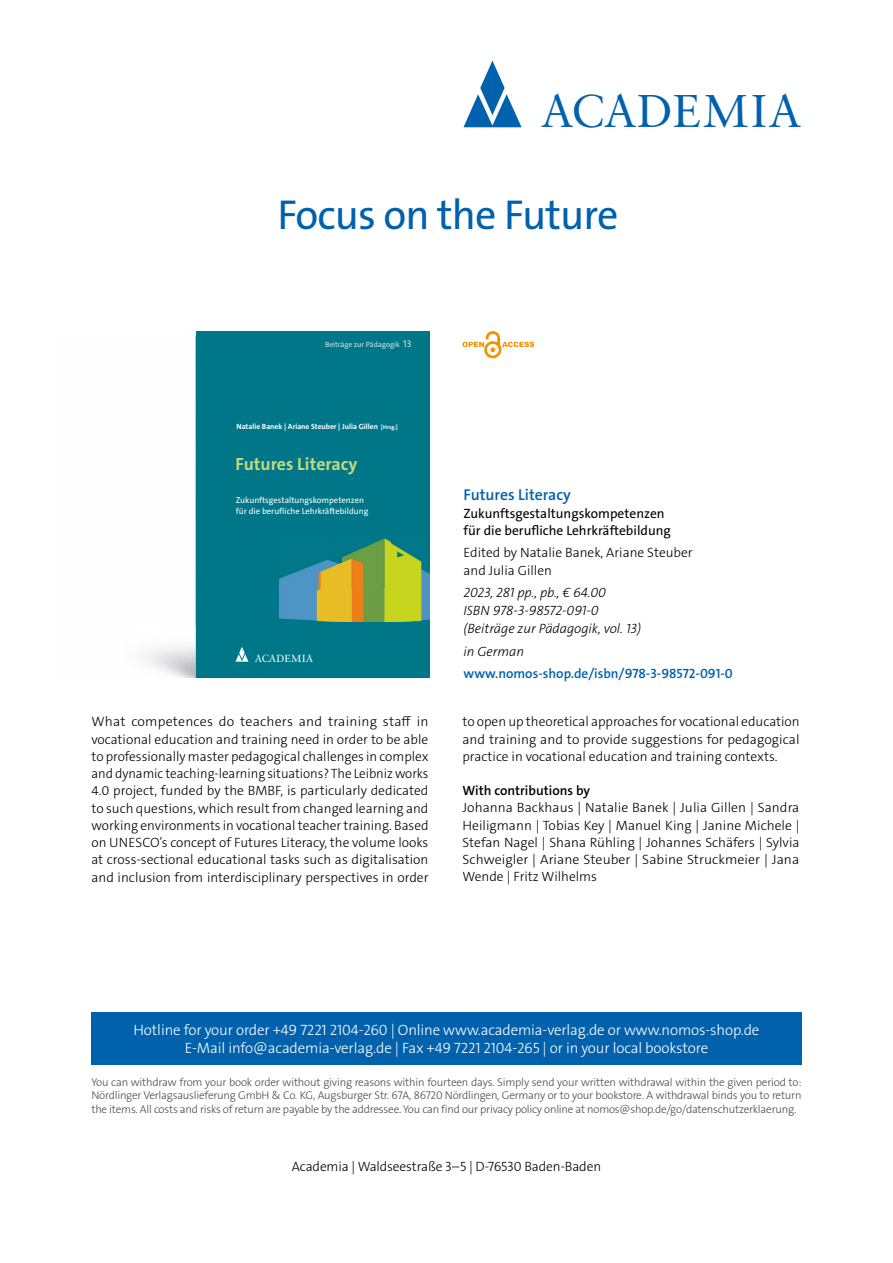
<style>
.page{position:relative;width:893px;height:1263px;background:#fff}
.page>*{position:absolute;margin:0;border:0;box-sizing:border-box;transform-origin:0 0}
.t1{font:45.9px "Sabon LT Std";letter-spacing:.01em;color:#0061ad}
.t2{font:42px "The Sans Os F";letter-spacing:-.02em;color:#0061ad}
.t3{font:700 17.85px "The Sans C5";color:#c5d87a}
.t4{font:600 15.75px "The Sans Os F";color:#0061ad}
.t5{font:300 15px/18px "The Sans Os F";letter-spacing:-.01em;color:#fff;text-align:center}
.t6{font:300 13.5px/17.2px "The Sans C5";color:#000;text-align:justify}
.t7{font:300 13.5px/18px "The Sans Os F";color:#000}
.t8{font:italic 300 13.5px/18px "The Sans Os F";color:#000}
.t9{font:13.5px/17.2px "The Sans Os F";color:#000}
.t10{font:600 13.5px "The Sans Os F";color:#0061ad}
.t11{font:600 13.5px "The Sans C5";color:#000}
.t12{font:300 11.25px/13.5px "The Sans Os F";letter-spacing:-.02em;color:#4a4a49;text-align:justify}
.t13{font:10.35px "Sabon LT Std";letter-spacing:.01em;color:#fff}
.t14{font:8.7px/10.8px "The Sans C5";color:#fff}
.t15{font:700 7.5px "The Sans C5";color:#fff}
.t16{font:7.5px "The Sans C5";color:#cee1e6}
.s1{font-size:9.75px}
.s2{font-size:5.7px}
</style>
<div class="page">
<div style="left:91px;top:1012px;width:710px;height:52px;background:#0061ad"></div>
<svg style="left:463px;top:61px;width:59px;height:66px"></svg>
<img style="left:146px;top:335px;width:50px;height:343px">
<div style="left:196px;top:331px;width:234px;height:347px;background:#078"></div>
<svg style="left:235px;top:647px;width:13px;height:15px"></svg>
<img style="left:279px;top:539px;width:151px;height:83px">
<svg style="left:462px;top:331px;width:72px;height:28px"></svg>
<h1 class="t1" style="left:541px;top:84px;width:262px">ACADEMIA</h1>
<h2 class="t2" style="left:277px;top:188px;width:343px">Focus on the Future</h2>
<p class="t16" style="left:325px;top:340px;width:88px">Beiträge zur Pädagogik <span class="s1">13</span></p>
<p class="t15" style="left:237px;top:421px;width:163px">Natalie Banek | Ariane Steuber | Julia Gillen <span class="s2">[Hrsg.]</span></p>
<h3 class="t3" style="left:235px;top:453px;width:123px">Futures Literacy</h3>
<p class="t14" style="left:236px;top:495px;width:134px">Zukunftsgestaltungskompetenzen für die berufliche Lehrkräftebildung</p>
<p class="t13" style="left:255px;top:652px;width:60px">ACADEMIA</p>
<p class="t4" style="left:463px;top:485px;width:109px">Futures Literacy</p>
<p class="t9" style="left:463px;top:504px;width:209px">Zukunftsgestaltungskompetenzen für die berufliche Lehrkräftebildung</p>
<p class="t7" style="left:463px;top:543px;width:231px">Edited by Natalie Banek, Ariane Steuber and Julia Gillen</p>
<p class="t8" style="left:463px;top:584px;width:179px">2023, 281 pp., pb., € 64.00<br>ISBN 978-3-98572-091-0 (Beiträge zur Pädagogik, vol. 13)</p>
<p class="t8" style="left:463px;top:642px;width:62px">in German</p>
<p class="t10" style="left:463px;top:664px;width:271px">www.nomos-shop.de/isbn/978-3-98572-091-0</p>
<p class="t6" style="left:91px;top:713px;width:339px">What competences do teachers and training staff in vocational education and training need in order to be able to professionally master pedagogical challenges in complex and dynamic teaching-learning situations? The Leibniz works 4.0 project, funded by the BMBF, is particularly dedicated to such questions, which result from changed learning and working environments in vocational teacher training. Based on UNESCO’s concept of Futures Literacy, the volume looks at cross-sectional educational tasks such as digitalisation and inclusion from interdisciplinary perspectives in order</p>
<p class="t6" style="left:462px;top:713px;width:339px">to open up theoretical approaches for vocational education and training and to provide suggestions for pedagogical practice in vocational education and training contexts.</p>
<p class="t11" style="left:462px;top:782px;width:129px">With contributions by</p>
<p class="t6" style="left:462px;top:799px;width:339px">Johanna Backhaus | Natalie Banek | Julia Gillen | Sandra Heiligmann | Tobias Key | Manuel King | Janine Michele | Stefan Nagel | Shana Rühling | Johannes Schäfers | Sylvia Schweigler | Ariane Steuber | Sabine Struckmeier | Jana Wende | Fritz Wilhelms</p>
<p class="t5" style="left:134px;top:1021px;width:627px">Hotline for your order +49 7221 2104-260 | Online www.academia-verlag.de or www.nomos-shop.de<br>E-Mail info@academia-verlag.de | Fax +49 7221 2104-265 | or in your local bookstore</p>
<p class="t12" style="left:91px;top:1075px;width:712px">You can withdraw from your book order without giving reasons within fourteen days. Simply send your written withdrawal within the given period to:<br>Nördlinger Verlagsauslieferung GmbH &amp; Co. KG, Augsburger Str. 67A, 86720 Nördlingen, Germany or to your bookstore. A withdrawal binds you to return the items. All costs and risks of return are payable by the addressee. You can find our privacy policy online at nomos@shop.de/go/datenschutzerklaerung.</p>
<p class="t7" style="left:292px;top:1157px;width:311px">Academia | Waldseestraße 3–5 | D-76530 Baden-Baden</p>
</div>
